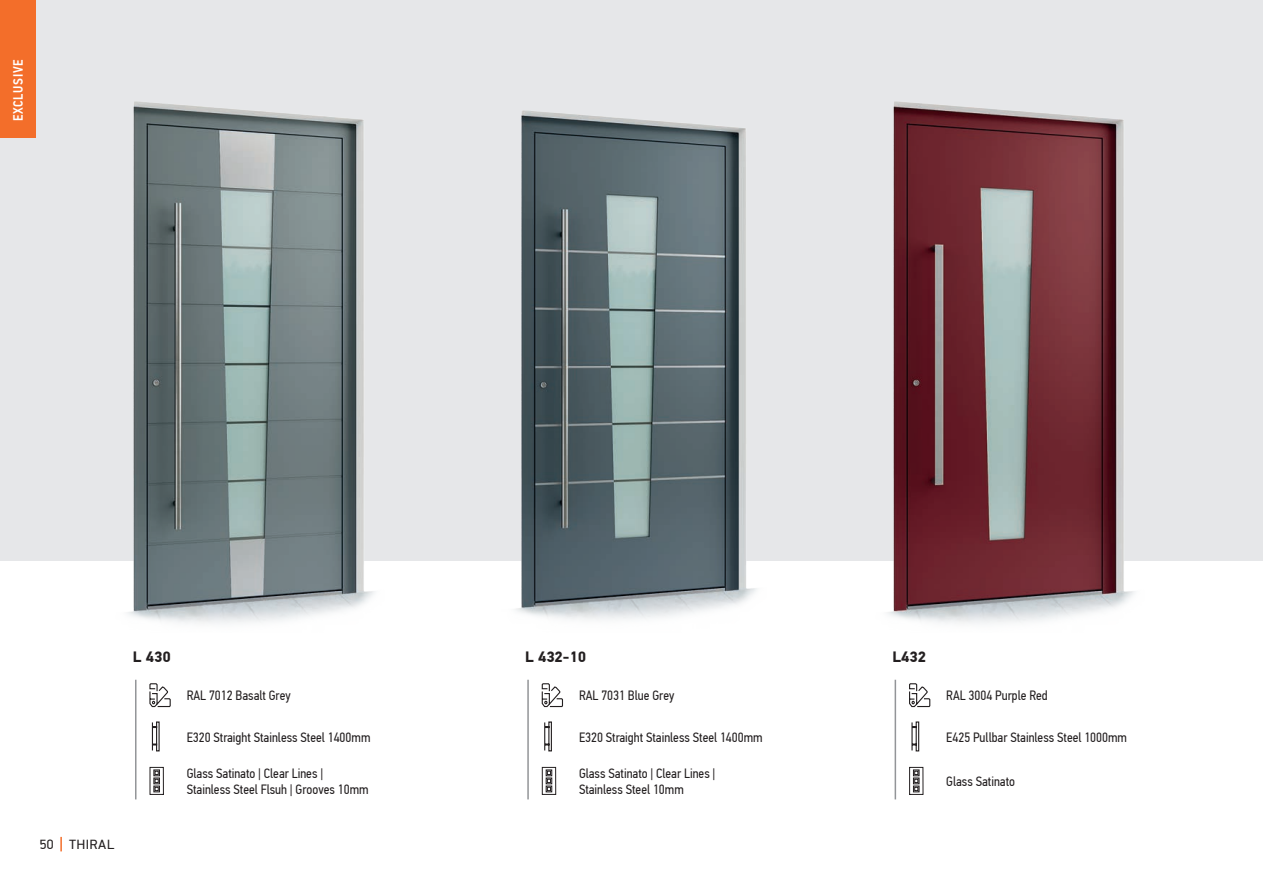
<style>
.page{position:relative;width:1263px;height:893px;background:#fff}
.page>*{position:absolute;margin:0;border:0;box-sizing:border-box;transform-origin:0 0}
.t1{font:700 15px "PF Din Text Pro";color:#231f20}
.t2{font:13.5px/16.5px "PF Din Text Cond Pro";color:#231f20}
.t3{font:500 13.5px "PF Din Text Cond Pro";letter-spacing:.05em;color:#fff}
.t4{font:13.5px "PF Din Display Pro";letter-spacing:.05em;color:#231f20}
</style>
<div class="page">
<svg style="left:60px;top:837px;width:2px;height:14px"></svg>
<div style="left:0;top:0;width:1263px;height:561px;background:#e6e7e9"></div>
<div style="left:0;top:0;width:36px;height:138px;background:#f36e2a"></div>
<img style="left:515px;top:110px;width:242px;height:510px">
<img style="left:128px;top:101px;width:247px;height:523px">
<svg style="left:149px;top:683px;width:22px;height:25px"></svg>
<svg style="left:149px;top:766px;width:15px;height:29px"></svg>
<svg style="left:152px;top:722px;width:5px;height:28px"></svg>
<hr style="left:135px;top:680px;width:1px;height:119px;background:#939598">
<svg style="left:541px;top:683px;width:22px;height:25px"></svg>
<svg style="left:541px;top:766px;width:16px;height:29px"></svg>
<div style="left:548px;top:721px;width:4px;height:30px;border:1px solid #231f20"></div>
<svg style="left:544px;top:722px;width:5px;height:28px"></svg>
<hr style="left:527px;top:680px;width:2px;height:119px;background:#939598">
<img style="left:888px;top:101px;width:247px;height:523px">
<svg style="left:909px;top:683px;width:22px;height:25px"></svg>
<svg style="left:909px;top:766px;width:15px;height:29px"></svg>
<div style="left:916px;top:721px;width:3px;height:30px;border:1px solid #231f20"></div>
<hr style="left:911px;top:722px;width:2px;height:28px;background:#231f20">
<hr style="left:895px;top:680px;width:1px;height:119px;background:#939598">
<p class="t3" style="left:10px;top:121px;width:63px;rotate:-90deg">EXCLUSIVE</p>
<p class="t4" style="left:40px;top:837px;width:76px">50 THIRAL</p>
<p class="t1" style="left:133px;top:647px;width:39px">L 430</p>
<p class="t2" style="left:187px;top:687px;width:106px">RAL 7012 Basalt Grey</p>
<p class="t2" style="left:187px;top:729px;width:185px">E320 Straight Stainless Steel 1400mm</p>
<p class="t2" style="left:187px;top:765px;width:183px">Glass Satinato | Clear Lines |<br>Stainless Steel Flsuh | Grooves 10mm</p>
<p class="t1" style="left:525px;top:647px;width:62px">L 432-10</p>
<p class="t2" style="left:579px;top:687px;width:97px">RAL 7031 Blue Grey</p>
<p class="t2" style="left:579px;top:729px;width:185px">E320 Straight Stainless Steel 1400mm</p>
<p class="t2" style="left:579px;top:765px;width:138px">Glass Satinato | Clear Lines |<br>Stainless Steel 10mm</p>
<p class="t1" style="left:892px;top:647px;width:35px">L432</p>
<p class="t2" style="left:946px;top:687px;width:103px">RAL 3004 Purple Red</p>
<p class="t2" style="left:946px;top:729px;width:182px">E425 Pullbar Stainless Steel 1000mm</p>
<p class="t2" style="left:946px;top:773px;width:70px">Glass Satinato</p>
</div>
